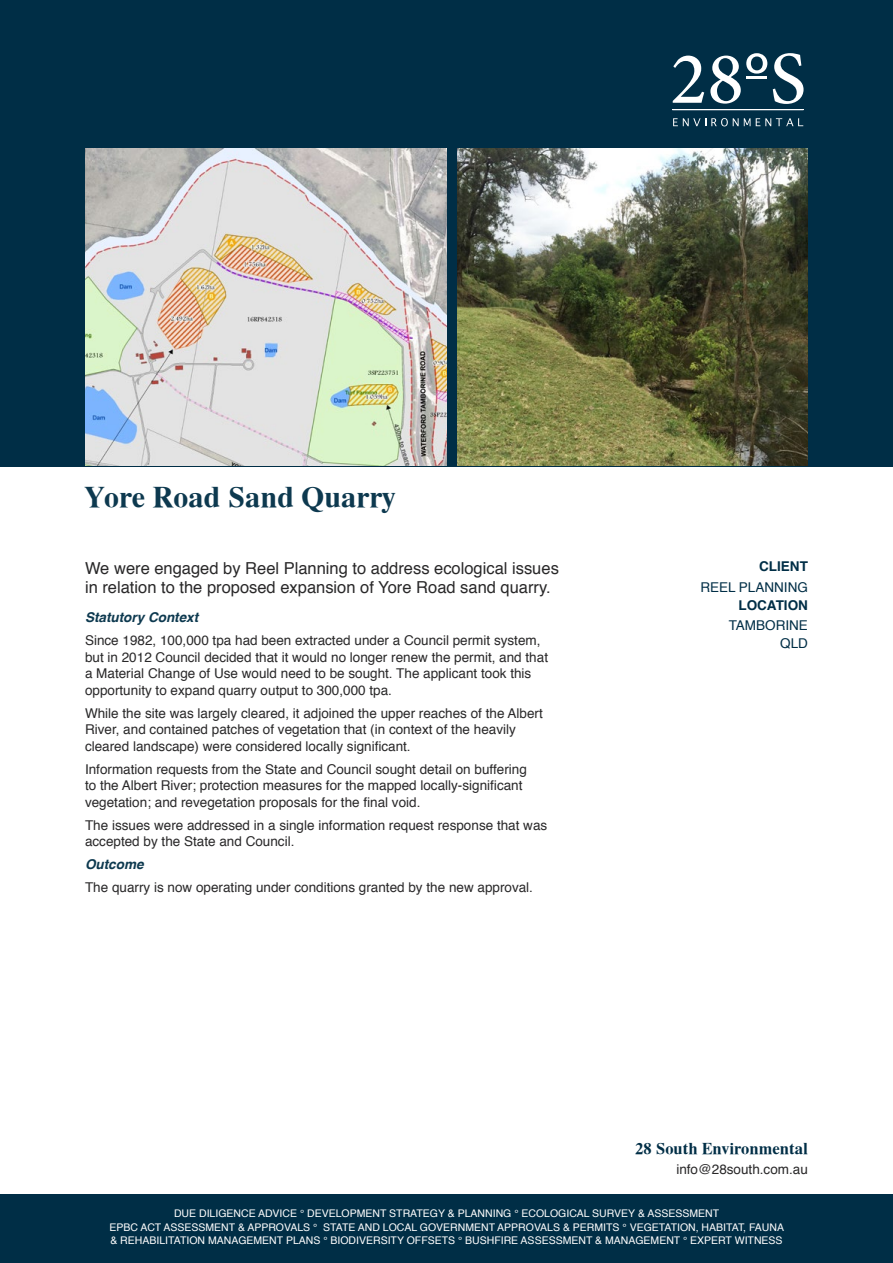
<style>
.page{position:relative;width:893px;height:1263px;background:#fff}
.page>*{position:absolute;margin:0;border:0;box-sizing:border-box;transform-origin:0 0}
.t1{font:700 30px "Tiempo";color:#0d394f}
.t2{font:16.5px/19.5px "Helvetica";color:#292829}
.t3{font:700 16.5px "Tiempo";color:#002e46}
.t4{font:13.5px/16.5px "Helvetica";color:#292829}
.t5{font:13.5px/18px "Helvetica";color:#002e46;text-align:right}
.t6{font:italic 700 13.5px "Helvetica";color:#0d394f}
.t7{font:700 13.5px "Helvetica";color:#002e46}
.t8{font:10.5px/13.5px "Helvetica";color:#fff;text-align:center}
</style>
<div class="page">
<div style="left:0;top:0;width:893px;height:466px;background:#002e46"></div>
<div style="left:0;top:1195px;width:893px;height:68px;background:#002e46"></div>
<img style="left:85px;top:149px;width:361px;height:317px">
<img style="left:458px;top:149px;width:350px;height:317px">
<svg style="left:673px;top:56px;width:31px;height:47px"></svg>
<svg style="left:710px;top:53px;width:57px;height:51px"></svg>
<svg style="left:773px;top:53px;width:30px;height:51px"></svg>
<svg style="left:673px;top:118px;width:77px;height:8px"></svg>
<svg style="left:756px;top:118px;width:47px;height:8px"></svg>
<hr style="left:746px;top:77px;width:21px;height:2px;background:#fff">
<hr style="left:672px;top:110px;width:131px;height:1px;background:#fff">
<h1 class="t1" style="left:85px;top:479px;width:312px">Yore Road Sand Quarry</h1>
<p class="t2" style="left:85px;top:559px;width:475px">We were engaged by Reel Planning to address ecological issues in relation to the proposed expansion of Yore Road sand quarry.</p>
<p class="t6" style="left:85px;top:607px;width:115px">Statutory Context</p>
<p class="t4" style="left:85px;top:633px;width:464px">Since 1982, 100,000 tpa had been extracted under a Council permit system, but in 2012 Council decided that it would no longer renew the permit, and that a Material Change of Use would need to be sought. The applicant took this opportunity to expand quarry output to 300,000 tpa.</p>
<p class="t4" style="left:85px;top:705px;width:459px">While the site was largely cleared, it adjoined the upper reaches of the Albert<br>River, and contained patches of vegetation that (in context of the heavily cleared landscape) were considered locally significant.</p>
<p class="t4" style="left:85px;top:761px;width:443px">Information requests from the State and Council sought detail on buffering to the Albert River; protection measures for the mapped locally-significant vegetation; and revegetation proposals for the final void.</p>
<p class="t4" style="left:85px;top:817px;width:464px">The issues were addressed in a single information request response that was accepted by the State and Council.</p>
<p class="t6" style="left:85px;top:853px;width:60px">Outcome</p>
<p class="t4" style="left:85px;top:879px;width:449px">The quarry is now operating under conditions granted by the new approval.</p>
<p class="t7" style="left:759px;top:556px;width:50px">CLIENT</p>
<p class="t5" style="left:700px;top:578px;width:109px">REEL PLANNING</p>
<p class="t7" style="left:738px;top:594px;width:71px">LOCATION</p>
<p class="t5" style="left:729px;top:616px;width:81px">TAMBORINE<br>QLD</p>
<p class="t3" style="left:635px;top:1139px;width:174px">28 South Environmental</p>
<p class="t4" style="left:676px;top:1161px;width:133px">info@28south.com.au</p>
<p class="t8" style="left:109px;top:1207px;width:676px">DUE DILIGENCE ADVICE ° DEVELOPMENT STRATEGY &amp; PLANNING ° ECOLOGICAL SURVEY &amp; ASSESSMENT<br>EPBC ACT ASSESSMENT &amp; APPROVALS ° STATE AND LOCAL GOVERNMENT APPROVALS &amp; PERMITS ° VEGETATION, HABITAT, FAUNA &amp; REHABILITATION MANAGEMENT PLANS ° BIODIVERSITY OFFSETS ° BUSHFIRE ASSESSMENT &amp; MANAGEMENT ° EXPERT WITNESS</p>
</div>
